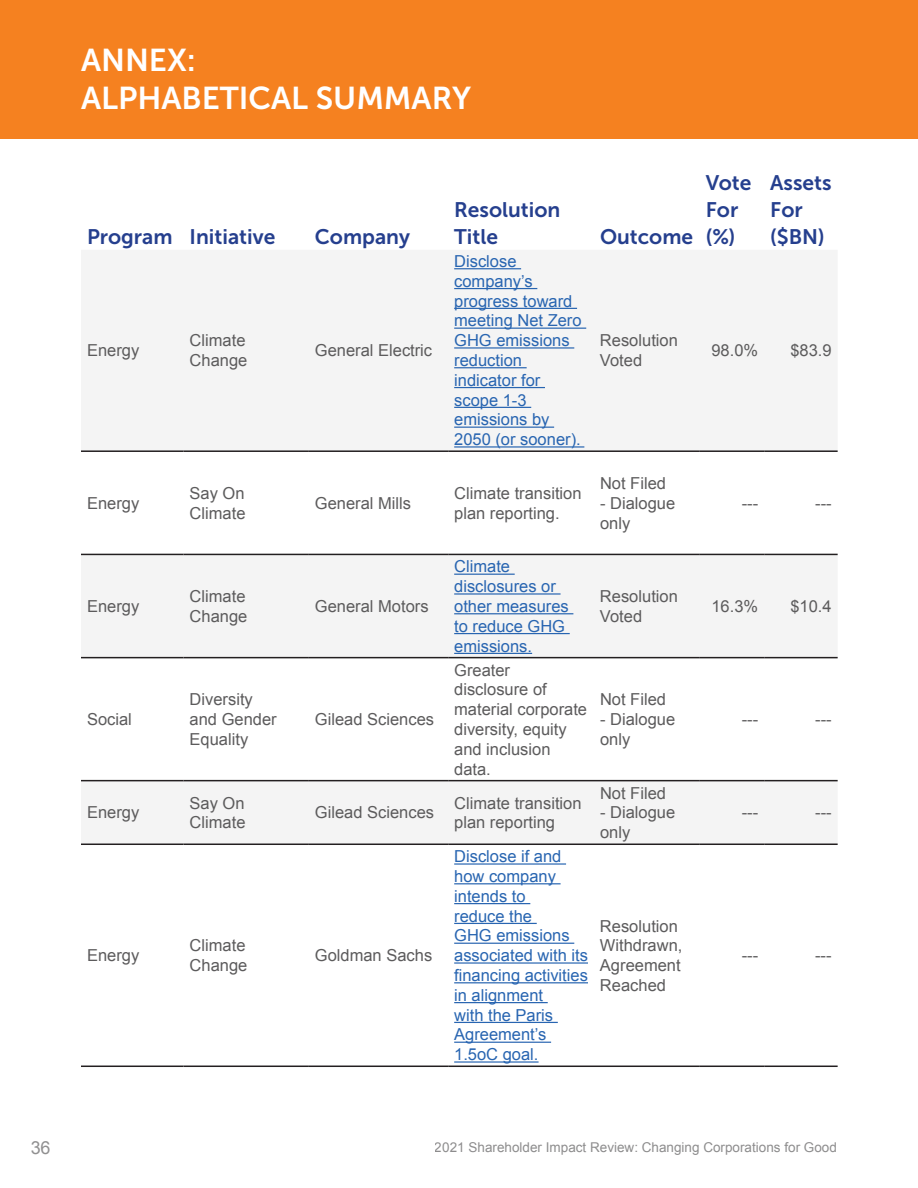
<style>
.page{position:relative;width:918px;height:1188px;background:#fff}
.page>*{position:absolute;margin:0;border:0;box-sizing:border-box;transform-origin:0 0}
.t1{font:31.5px/37.8px "Museo Sans 700";color:#fff}
.t2{font:21px/27px "Museo Sans 700";color:#253f8e}
.t3{font:18px "Arial";color:#5c5b5c}
.t4{font:16.5px/19.8px "Arial";color:#5c5b5c}
.t5{font:16.5px/19.8px "Arial";color:#2865b1}
.t6{font:13.5px "Arial";color:#5c5b5c}
</style>
<div class="page">
<div style="left:0;top:0;width:918px;height:139px;background:#f58120"></div>
<svg style="left:81px;top:250px;width:757px;height:594px;fill:#f4f4f4"></svg>
<hr style="left:81px;top:450px;width:103px;height:2px;background:#231f20">
<hr style="left:184px;top:450px;width:125px;height:2px;background:#231f20">
<hr style="left:309px;top:450px;width:139px;height:2px;background:#231f20">
<hr style="left:448px;top:450px;width:146px;height:2px;background:#231f20">
<hr style="left:594px;top:450px;width:106px;height:2px;background:#231f20">
<hr style="left:81px;top:554px;width:103px;height:1px;background:#231f20">
<hr style="left:184px;top:554px;width:125px;height:1px;background:#231f20">
<hr style="left:309px;top:554px;width:139px;height:1px;background:#231f20">
<hr style="left:448px;top:554px;width:146px;height:1px;background:#231f20">
<hr style="left:594px;top:554px;width:106px;height:1px;background:#231f20">
<hr style="left:81px;top:657px;width:103px;height:1px;background:#231f20">
<hr style="left:184px;top:657px;width:125px;height:1px;background:#231f20">
<hr style="left:309px;top:657px;width:139px;height:1px;background:#231f20">
<hr style="left:448px;top:657px;width:146px;height:1px;background:#231f20">
<hr style="left:594px;top:657px;width:106px;height:1px;background:#231f20">
<hr style="left:81px;top:780px;width:103px;height:1px;background:#231f20">
<hr style="left:184px;top:780px;width:125px;height:1px;background:#231f20">
<hr style="left:309px;top:780px;width:139px;height:1px;background:#231f20">
<hr style="left:448px;top:780px;width:146px;height:1px;background:#231f20">
<hr style="left:594px;top:780px;width:106px;height:1px;background:#231f20">
<hr style="left:81px;top:844px;width:103px;height:1px;background:#231f20">
<hr style="left:184px;top:844px;width:125px;height:1px;background:#231f20">
<hr style="left:309px;top:844px;width:139px;height:1px;background:#231f20">
<hr style="left:448px;top:844px;width:146px;height:1px;background:#231f20">
<hr style="left:594px;top:844px;width:106px;height:1px;background:#231f20">
<hr style="left:81px;top:1066px;width:103px;height:1px;background:#231f20">
<hr style="left:184px;top:1066px;width:125px;height:1px;background:#231f20">
<hr style="left:309px;top:1066px;width:139px;height:1px;background:#231f20">
<hr style="left:448px;top:1066px;width:146px;height:1px;background:#231f20">
<hr style="left:594px;top:1066px;width:106px;height:1px;background:#231f20">
<hr style="left:700px;top:450px;width:64px;height:2px;background:#231f20">
<hr style="left:764px;top:450px;width:74px;height:2px;background:#231f20">
<hr style="left:700px;top:554px;width:64px;height:1px;background:#231f20">
<hr style="left:764px;top:554px;width:74px;height:1px;background:#231f20">
<hr style="left:700px;top:657px;width:64px;height:1px;background:#231f20">
<hr style="left:764px;top:657px;width:74px;height:1px;background:#231f20">
<hr style="left:700px;top:780px;width:64px;height:1px;background:#231f20">
<hr style="left:764px;top:780px;width:74px;height:1px;background:#231f20">
<hr style="left:700px;top:844px;width:64px;height:1px;background:#231f20">
<hr style="left:764px;top:844px;width:74px;height:1px;background:#231f20">
<hr style="left:700px;top:1066px;width:64px;height:1px;background:#231f20">
<hr style="left:764px;top:1066px;width:74px;height:1px;background:#231f20">
<hr style="left:454px;top:268px;width:67px;height:1px;background:#2865b1">
<hr style="left:454px;top:288px;width:83px;height:1px;background:#2865b1">
<hr style="left:454px;top:308px;width:123px;height:1px;background:#2865b1">
<hr style="left:454px;top:328px;width:132px;height:1px;background:#2865b1">
<hr style="left:454px;top:347px;width:120px;height:2px;background:#2865b1">
<hr style="left:454px;top:367px;width:73px;height:1px;background:#2865b1">
<hr style="left:454px;top:387px;width:91px;height:1px;background:#2865b1">
<hr style="left:454px;top:407px;width:77px;height:1px;background:#2865b1">
<hr style="left:454px;top:427px;width:100px;height:1px;background:#2865b1">
<hr style="left:454px;top:446px;width:130px;height:2px;background:#2865b1">
<hr style="left:454px;top:574px;width:61px;height:1px;background:#2865b1">
<hr style="left:454px;top:593px;width:107px;height:2px;background:#2865b1">
<hr style="left:454px;top:613px;width:119px;height:1px;background:#2865b1">
<hr style="left:454px;top:633px;width:116px;height:1px;background:#2865b1">
<hr style="left:454px;top:653px;width:78px;height:1px;background:#2865b1">
<hr style="left:454px;top:863px;width:112px;height:2px;background:#2865b1">
<hr style="left:454px;top:883px;width:107px;height:1px;background:#2865b1">
<hr style="left:454px;top:903px;width:76px;height:1px;background:#2865b1">
<hr style="left:454px;top:923px;width:83px;height:1px;background:#2865b1">
<hr style="left:454px;top:943px;width:120px;height:1px;background:#2865b1">
<hr style="left:454px;top:962px;width:134px;height:2px;background:#2865b1">
<hr style="left:454px;top:982px;width:134px;height:1px;background:#2865b1">
<hr style="left:454px;top:1002px;width:94px;height:1px;background:#2865b1">
<hr style="left:454px;top:1022px;width:104px;height:1px;background:#2865b1">
<hr style="left:454px;top:1042px;width:97px;height:1px;background:#2865b1">
<hr style="left:454px;top:1061px;width:85px;height:2px;background:#2865b1">
<h1 class="t1" style="left:81px;top:41px;width:392px">ANNEX:<br>ALPHABETICAL SUMMARY</h1>
<p class="t2" style="left:87px;top:223px;width:190px">Program Initiative</p>
<p class="t2" style="left:315px;top:223px;width:97px">Company</p>
<p class="t4" style="left:87px;top:341px;width:54px">Energy</p>
<p class="t4" style="left:190px;top:331px;width:59px">Climate<br>Change</p>
<p class="t4" style="left:315px;top:341px;width:119px">General Electric</p>
<p class="t2" style="left:454px;top:196px;width:108px">Resolution<br>Title</p>
<p class="t5" style="left:454px;top:251px;width:129px">Disclose company’s progress toward meeting Net Zero<br>GHG emissions reduction indicator for scope 1-3 emissions by<br>2050 (or sooner).</p>
<p class="t4" style="left:87px;top:493px;width:54px">Energy</p>
<p class="t4" style="left:190px;top:483px;width:57px">Say On<br>Climate</p>
<p class="t4" style="left:315px;top:493px;width:98px">General Mills</p>
<p class="t4" style="left:454px;top:483px;width:129px">Climate transition plan reporting.</p>
<p class="t4" style="left:87px;top:597px;width:54px">Energy</p>
<p class="t4" style="left:190px;top:587px;width:59px">Climate<br>Change</p>
<p class="t4" style="left:315px;top:597px;width:115px">General Motors</p>
<p class="t4" style="left:87px;top:710px;width:46px">Social</p>
<p class="t4" style="left:190px;top:690px;width:89px">Diversity and Gender<br>Equality</p>
<p class="t4" style="left:315px;top:710px;width:121px">Gilead Sciences</p>
<p class="t5" style="left:454px;top:557px;width:116px">Climate disclosures or other measures to reduce GHG emissions.</p>
<p class="t4" style="left:454px;top:660px;width:134px">Greater disclosure of material corporate diversity, equity and inclusion data.</p>
<p class="t4" style="left:87px;top:803px;width:54px">Energy</p>
<p class="t4" style="left:190px;top:793px;width:57px">Say On<br>Climate</p>
<p class="t4" style="left:315px;top:803px;width:121px">Gilead Sciences</p>
<p class="t4" style="left:454px;top:793px;width:129px">Climate transition plan reporting</p>
<p class="t4" style="left:87px;top:946px;width:54px">Energy</p>
<p class="t4" style="left:190px;top:936px;width:59px">Climate<br>Change</p>
<p class="t4" style="left:315px;top:946px;width:119px">Goldman Sachs</p>
<p class="t5" style="left:454px;top:847px;width:135px">Disclose if and how company intends to<br>reduce the<br>GHG emissions associated with its financing activities in alignment<br>with the Paris<br>Agreement’s<br>1.5oC goal.</p>
<p class="t2" style="left:600px;top:223px;width:95px">Outcome</p>
<p class="t2" style="left:706px;top:169px;width:47px">Vote<br>For (%)</p>
<p class="t2" style="left:770px;top:169px;width:63px">Assets<br>For ($BN)</p>
<p class="t4" style="left:600px;top:331px;width:79px">Resolution<br>Voted</p>
<p class="t4" style="left:711px;top:341px;width:48px">98.0%</p>
<p class="t4" style="left:790px;top:341px;width:43px">$83.9</p>
<p class="t4" style="left:600px;top:474px;width:68px">Not Filed</p>
<p class="t4" style="left:600px;top:493px;width:77px">- Dialogue only</p>
<p class="t4" style="left:742px;top:493px;width:18px">---</p>
<p class="t4" style="left:815px;top:493px;width:18px">---</p>
<p class="t4" style="left:600px;top:587px;width:79px">Resolution<br>Voted</p>
<p class="t4" style="left:711px;top:597px;width:48px">16.3%</p>
<p class="t4" style="left:790px;top:597px;width:43px">$10.4</p>
<p class="t4" style="left:600px;top:690px;width:68px">Not Filed</p>
<p class="t4" style="left:600px;top:710px;width:77px">- Dialogue only</p>
<p class="t4" style="left:742px;top:710px;width:18px">---</p>
<p class="t4" style="left:815px;top:710px;width:18px">---</p>
<p class="t4" style="left:600px;top:783px;width:68px">Not Filed</p>
<p class="t4" style="left:600px;top:803px;width:77px">- Dialogue only</p>
<p class="t4" style="left:742px;top:803px;width:18px">---</p>
<p class="t4" style="left:815px;top:803px;width:18px">---</p>
<p class="t4" style="left:600px;top:916px;width:84px">Resolution<br>Withdrawn,<br>Agreement<br>Reached</p>
<p class="t4" style="left:742px;top:946px;width:18px">---</p>
<p class="t4" style="left:815px;top:946px;width:18px">---</p>
<p class="t3" style="left:30px;top:1136px;width:22px">36</p>
<p class="t6" style="left:435px;top:1139px;width:404px">2021 Shareholder Impact Review: Changing Corporations for Good</p>
</div>
